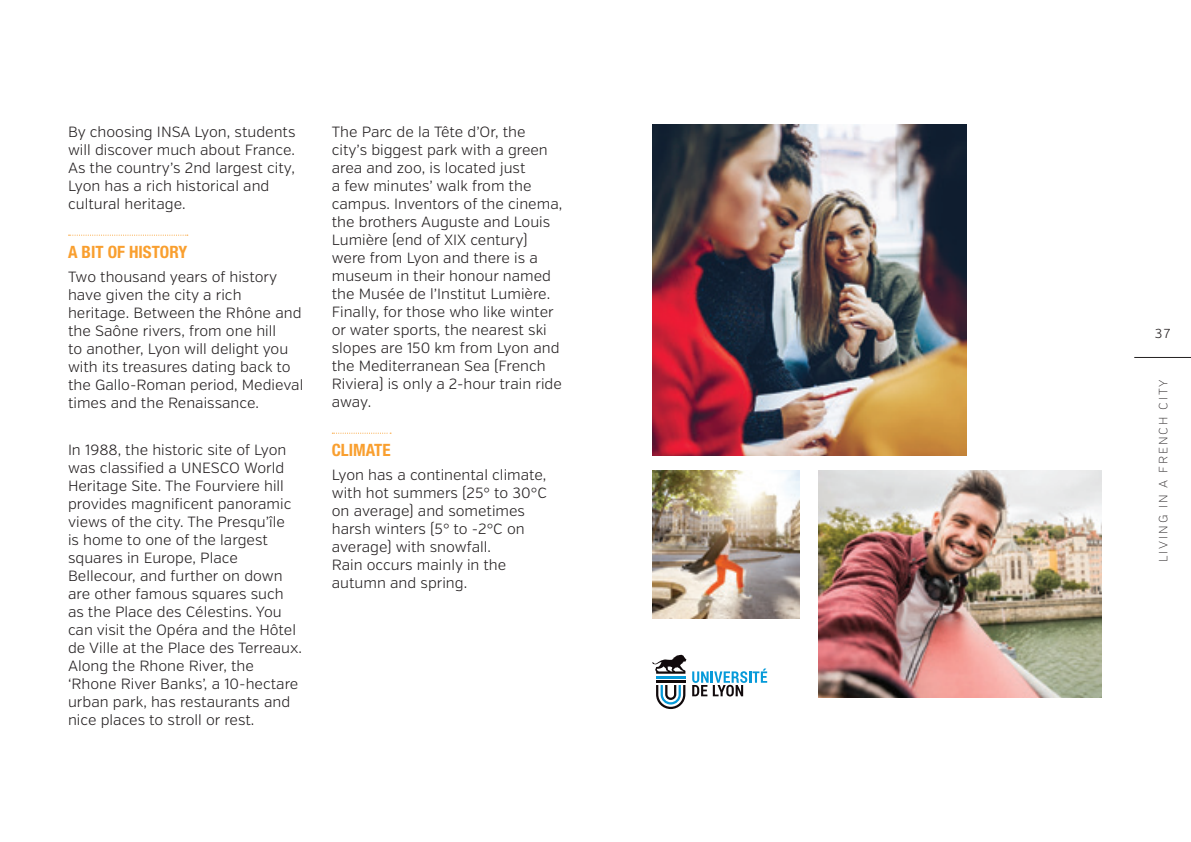
<style>
.page{position:relative;width:1191px;height:842px;background:#fff}
.page>*{position:absolute;margin:0;border:0;box-sizing:border-box;transform-origin:0 0}
.t1{font:700 condensed 17px "Helvetica Neue LT Std";color:#f99f2f}
.t2{font:300 14.8px/18px "Verb";color:#231f20}
.t3{font:300 13px "Verb";color:#231f20}
.t4{font:200 12px "Verb";letter-spacing:.15em;color:#231f20}
</style>
<div class="page">
<hr style="left:1134px;top:357px;width:57px;height:1px;background:#231f20">
<svg style="left:69px;top:235px;width:119px;height:1px"></svg>
<svg style="left:332px;top:433px;width:59px;height:1px"></svg>
<img style="left:818px;top:471px;width:283px;height:226px">
<img style="left:652px;top:471px;width:147px;height:147px">
<img style="left:652px;top:125px;width:314px;height:330px">
<hr style="left:656px;top:676px;width:29px;height:2px;background:#069ad9">
<svg style="left:692px;top:668px;width:75px;height:28px"></svg>
<svg style="left:656px;top:685px;width:29px;height:24px"></svg>
<hr style="left:656px;top:680px;width:29px;height:3px;background:#110a0c">
<svg style="left:652px;top:655px;width:34px;height:19px"></svg>
<p class="t2" style="left:68px;top:123px;width:229px">By choosing INSA Lyon, students will discover much about France.<br>As the country’s 2nd largest city,<br>Lyon has a rich historical and cultural heritage.</p>
<p class="t1" style="left:68px;top:242px;width:121px">A BIT OF HISTORY</p>
<p class="t2" style="left:68px;top:268px;width:237px">Two thousand years of history have given the city a rich heritage. Between the Rhône and the Saône rivers, from one hill<br>to another, Lyon will delight you with its treasures dating back to the Gallo-Roman period, Medieval times and the Renaissance.</p>
<p class="t2" style="left:68px;top:441px;width:235px">In 1988, the historic site of Lyon was classified a UNESCO World<br>Heritage Site. The Fourviere hill provides magnificent panoramic views of the city. The Presqu’île<br>is home to one of the largest squares in Europe, Place<br>Bellecour, and further on down are other famous squares such as the Place des Célestins. You can visit the Opéra and the Hôtel de Ville at the Place des Terreaux.<br>Along the Rhone River, the ‘Rhone River Banks’, a 10-hectare urban park, has restaurants and nice places to stroll or rest.</p>
<p class="t2" style="left:332px;top:123px;width:232px">The Parc de la Tête d’Or, the city’s biggest park with a green area and zoo, is located just<br>a few minutes’ walk from the campus. Inventors of the cinema, the brothers Auguste and Louis<br>Lumière (end of XIX century) were from Lyon and there is a museum in their honour named the Musée de l’Institut Lumière.<br>Finally, for those who like winter or water sports, the nearest ski slopes are 150 km from Lyon and the Mediterranean Sea (French<br>Riviera) is only a 2-hour train ride away.</p>
<p class="t1" style="left:332px;top:440px;width:60px">CLIMATE</p>
<p class="t2" style="left:332px;top:466px;width:217px">Lyon has a continental climate, with hot summers (25° to 30°C on average) and sometimes harsh winters (5° to -2°C on average) with snowfall.<br>Rain occurs mainly in the autumn and spring.</p>
<p class="t3" style="left:1155px;top:325px;width:17px">37</p>
<p class="t4" style="left:1156px;top:562px;width:184px;rotate:-90deg">LIVING IN A FRENCH CITY</p>
</div>
